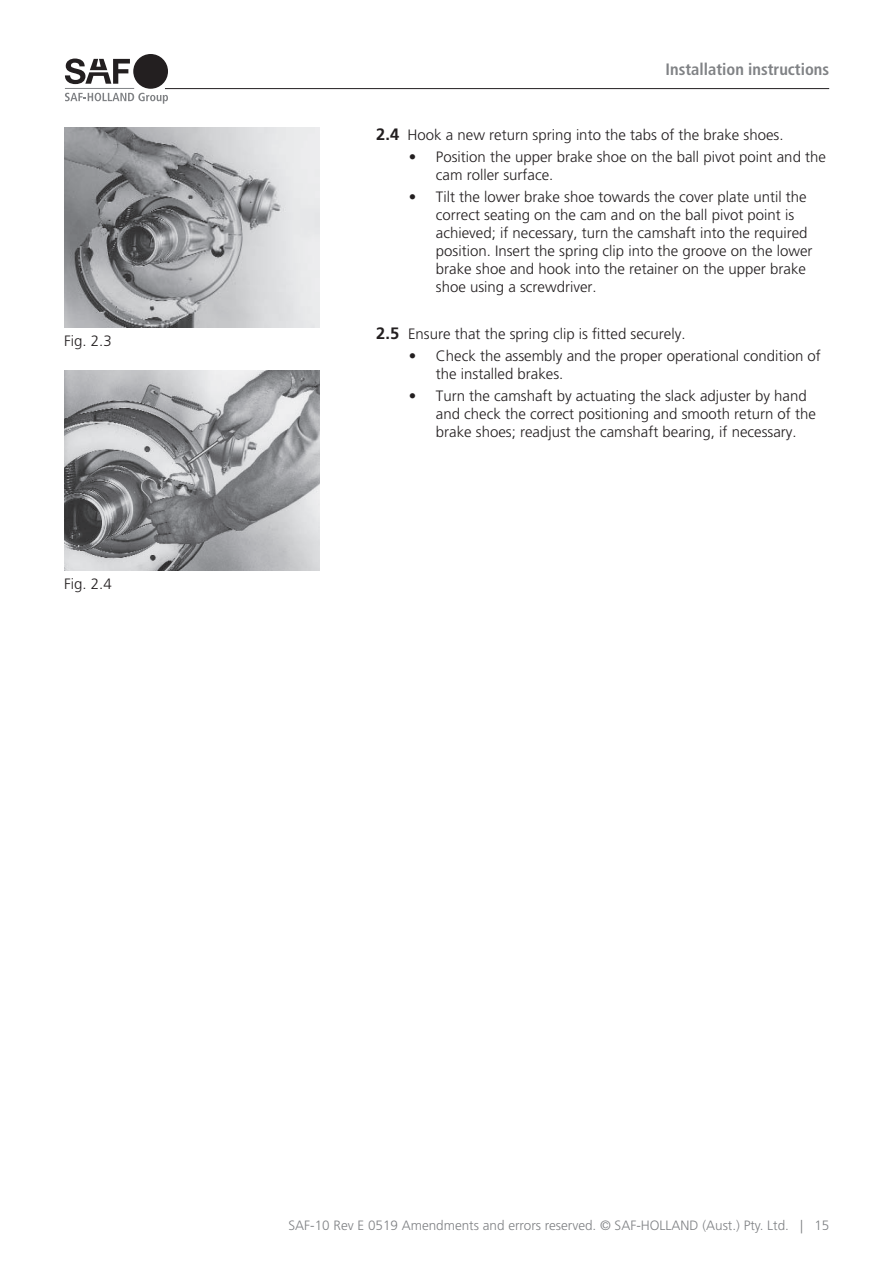
<style>
.page{position:relative;width:893px;height:1263px;background:#fff}
.page>*{position:absolute;margin:0;border:0;box-sizing:border-box;transform-origin:0 0}
.t1{font:700 condensed 16.5px "Frutiger LT";color:#808285}
.t2{font:300 15px/18px "Frutiger LT";color:#231f20}
.t3{font:300 13.5px "Frutiger LT";color:#808285}
.s1{font-weight:700;font-size:16.5px}
</style>
<div class="page">
<img style="left:64px;top:128px;width:255px;height:199px">
<img style="left:64px;top:370px;width:255px;height:200px">
<hr style="left:65px;top:88px;width:69px;height:1px;background:#808285">
<svg style="left:65px;top:93px;width:103px;height:11px"></svg>
<div style="left:133px;top:54px;width:35px;height:35px;background:#231f20;border-radius:50%"></div>
<svg style="left:65px;top:59px;width:65px;height:25px"></svg>
<hr style="left:165px;top:88px;width:664px;height:1px;background:#231f20">
<p class="t2" style="left:64px;top:332px;width:49px">Fig. 2.3</p>
<p class="t2" style="left:64px;top:574px;width:49px">Fig. 2.4</p>
<p class="t1" style="left:666px;top:59px;width:165px">Installation instructions</p>
<p class="t2" style="left:376px;top:126px;width:409px"><span class="s1">2.4</span> Hook a new return spring into the tabs of the brake shoes.</p>
<p class="t2" style="left:436px;top:148px;width:392px;text-indent:-27px">• Position the upper brake shoe on the ball pivot point and the cam roller surface.</p>
<p class="t2" style="left:436px;top:188px;width:378px;text-indent:-27px">• Tilt the lower brake shoe towards the cover plate until the correct seating on the cam and on the ball pivot point is achieved; if necessary, turn the camshaft into the required position. Insert the spring clip into the groove on the lower brake shoe and hook into the retainer on the upper brake shoe using a screwdriver.</p>
<p class="t2" style="left:376px;top:325px;width:311px"><span class="s1">2.5</span> Ensure that the spring clip is fitted securely.</p>
<p class="t2" style="left:436px;top:347px;width:387px;text-indent:-27px">• Check the assembly and the proper operational condition of the installed brakes.</p>
<p class="t2" style="left:436px;top:387px;width:382px;text-indent:-27px">• Turn the camshaft by actuating the slack adjuster by hand and check the correct positioning and smooth return of the brake shoes; readjust the camshaft bearing, if necessary.</p>
<p class="t3" style="left:288px;top:1218px;width:542px">SAF-10 Rev E 0519 Amendments and errors reserved. © SAF-HOLLAND (Aust.) Pty. Ltd. | 15</p>
</div>
